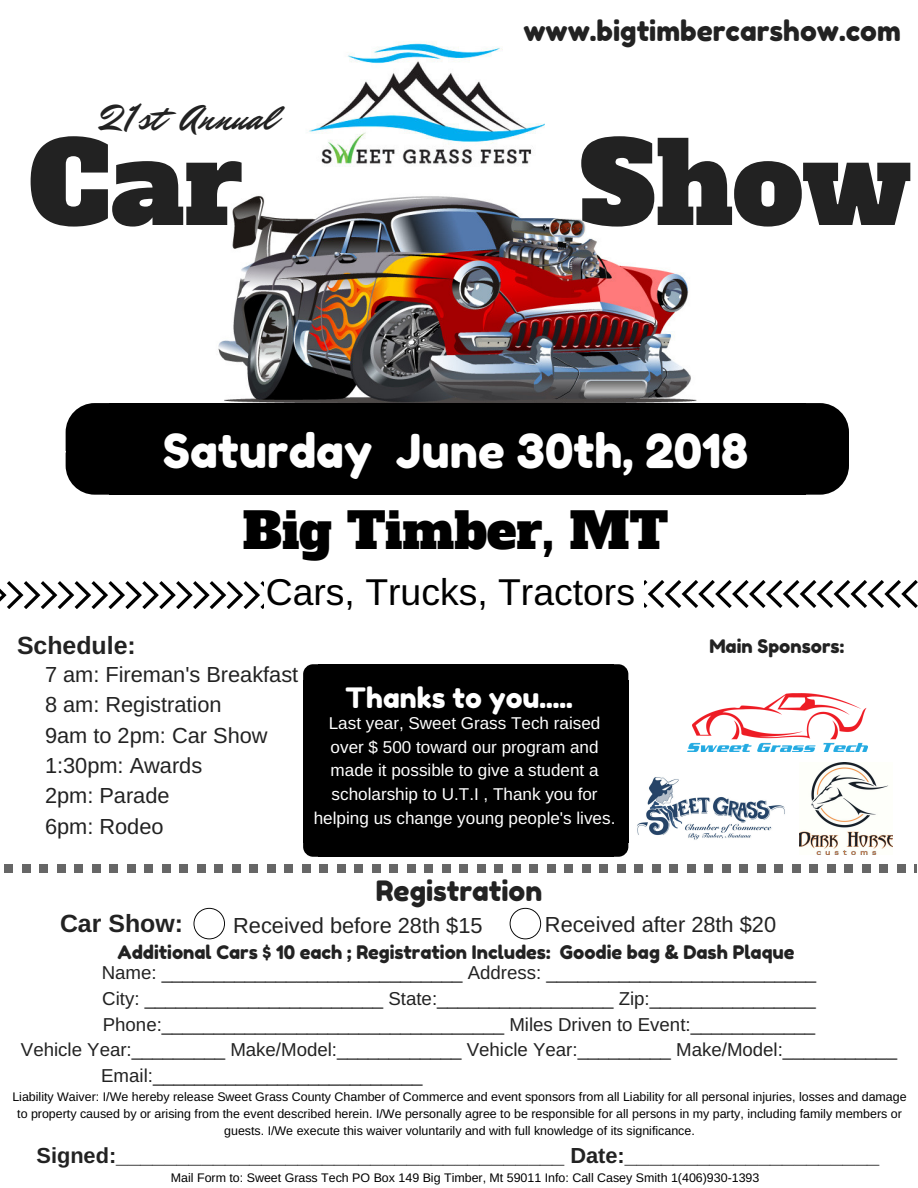
<style>
.page{position:relative;width:918px;height:1188px;background:#fff}
.page>*{position:absolute;margin:0;border:0;box-sizing:border-box;transform-origin:0 0}
.t1{font:112.05px "Alfa Slab One";color:#222}
.t2{font:49.8px "Alfa Slab One";color:#000}
.t3{font:46.65px "Fredoka One";color:#fff}
.t4{font:37.35px "Arimo";color:#000}
.t5{font:37.35px "Mr Dafoe";color:#222}
.t6{font:28.05px "Fredoka One";color:#222}
.t7{font:28.05px "Fredoka One";color:#fff}
.t8{font:700 24.9px "Arimo";color:#222}
.t9{font:21.75px/30.3px "Arimo";color:#222}
.t10{font:700 21.75px "Arimo";color:#222}
.t11{font:18.75px "Arimo";color:#222}
.t12{font:18.75px "Fredoka One";color:#222}
.t13{font:17.1px/23.7px "Arimo";color:#fff;text-align:center}
.t14{font:12.45px/16.8px "Arimo";color:#000;text-align:center}
</style>
<div class="page">
<img style="left:687px;top:693px;width:180px;height:59px">
<img style="left:637px;top:777px;width:148px;height:63px">
<img style="left:218px;top:166px;width:479px;height:237px">
<img style="left:309px;top:42px;width:235px;height:122px">
<hr style="left:109px;top:450px;width:697px;height:4px;background:#000">
<div style="left:109px;top:403px;width:697px;height:48px;background:#000"></div>
<div style="left:109px;top:452px;width:697px;height:43px;background:#000"></div>
<svg style="left:66px;top:403px;width:43px;height:92px;background:#171717"></svg>
<svg style="left:806px;top:403px;width:43px;height:92px;background:#181818"></svg>
<div style="left:337px;top:864px;width:9px;height:9px;background:#666"></div>
<div style="left:319px;top:864px;width:9px;height:9px;background:#666"></div>
<div style="left:302px;top:864px;width:9px;height:9px;background:#666"></div>
<div style="left:267px;top:864px;width:9px;height:9px;background:#666"></div>
<div style="left:249px;top:864px;width:9px;height:9px;background:#666"></div>
<div style="left:284px;top:864px;width:9px;height:9px;background:#666"></div>
<div style="left:232px;top:864px;width:9px;height:9px;background:#666"></div>
<div style="left:39px;top:864px;width:9px;height:9px;background:#666"></div>
<div style="left:57px;top:864px;width:8px;height:9px;background:#666"></div>
<div style="left:74px;top:864px;width:9px;height:9px;background:#666"></div>
<div style="left:22px;top:864px;width:8px;height:9px;background:#666"></div>
<div style="left:4px;top:864px;width:9px;height:9px;background:#666"></div>
<div style="left:109px;top:864px;width:9px;height:9px;background:#666"></div>
<div style="left:162px;top:864px;width:9px;height:9px;background:#666"></div>
<div style="left:179px;top:864px;width:9px;height:9px;background:#666"></div>
<div style="left:197px;top:864px;width:9px;height:9px;background:#666"></div>
<div style="left:127px;top:864px;width:9px;height:9px;background:#666"></div>
<div style="left:214px;top:864px;width:9px;height:9px;background:#666"></div>
<div style="left:144px;top:864px;width:9px;height:9px;background:#666"></div>
<div style="left:92px;top:864px;width:8px;height:9px;background:#666"></div>
<div style="left:687px;top:864px;width:9px;height:9px;background:#666"></div>
<div style="left:669px;top:864px;width:9px;height:9px;background:#666"></div>
<div style="left:652px;top:864px;width:9px;height:9px;background:#666"></div>
<div style="left:617px;top:864px;width:9px;height:9px;background:#666"></div>
<div style="left:599px;top:864px;width:9px;height:9px;background:#666"></div>
<div style="left:634px;top:864px;width:9px;height:9px;background:#666"></div>
<div style="left:582px;top:864px;width:9px;height:9px;background:#666"></div>
<div style="left:389px;top:864px;width:9px;height:9px;background:#666"></div>
<div style="left:407px;top:864px;width:9px;height:9px;background:#666"></div>
<div style="left:424px;top:864px;width:9px;height:9px;background:#666"></div>
<div style="left:372px;top:864px;width:9px;height:9px;background:#666"></div>
<div style="left:354px;top:864px;width:9px;height:9px;background:#666"></div>
<div style="left:459px;top:864px;width:9px;height:9px;background:#666"></div>
<div style="left:512px;top:864px;width:9px;height:9px;background:#666"></div>
<div style="left:529px;top:864px;width:9px;height:9px;background:#666"></div>
<div style="left:547px;top:864px;width:9px;height:9px;background:#666"></div>
<div style="left:477px;top:864px;width:9px;height:9px;background:#666"></div>
<div style="left:564px;top:864px;width:9px;height:9px;background:#666"></div>
<div style="left:494px;top:864px;width:9px;height:9px;background:#666"></div>
<div style="left:442px;top:864px;width:9px;height:9px;background:#666"></div>
<div style="left:739px;top:864px;width:9px;height:9px;background:#666"></div>
<div style="left:757px;top:864px;width:9px;height:9px;background:#666"></div>
<div style="left:774px;top:864px;width:9px;height:9px;background:#666"></div>
<div style="left:722px;top:864px;width:9px;height:9px;background:#666"></div>
<div style="left:704px;top:864px;width:9px;height:9px;background:#666"></div>
<div style="left:809px;top:864px;width:9px;height:9px;background:#666"></div>
<div style="left:862px;top:864px;width:9px;height:9px;background:#666"></div>
<div style="left:879px;top:864px;width:9px;height:9px;background:#666"></div>
<div style="left:897px;top:864px;width:9px;height:9px;background:#666"></div>
<div style="left:827px;top:864px;width:9px;height:9px;background:#666"></div>
<svg style="left:914px;top:864px;width:2px;height:9px"></svg>
<div style="left:844px;top:864px;width:9px;height:9px;background:#666"></div>
<div style="left:792px;top:864px;width:9px;height:9px;background:#666"></div>
<svg style="left:194px;top:908px;width:31px;height:31px"></svg>
<svg style="left:510px;top:908px;width:31px;height:31px"></svg>
<img style="left:800px;top:763px;width:92px;height:92px">
<svg style="left:613px;top:664px;width:15px;height:16px"></svg>
<div style="left:613px;top:680px;width:15px;height:163px;background:#000"></div>
<div style="left:318px;top:680px;width:295px;height:163px;background:#000"></div>
<div style="left:318px;top:664px;width:295px;height:17px;background:#000"></div>
<svg style="left:303px;top:664px;width:15px;height:16px"></svg>
<div style="left:303px;top:680px;width:16px;height:163px;background:#000"></div>
<div style="left:318px;top:842px;width:295px;height:15px;background:#000"></div>
<svg style="left:303px;top:843px;width:15px;height:14px"></svg>
<svg style="left:613px;top:843px;width:15px;height:14px"></svg>
<svg style="left:0;top:581px;width:263px;height:28px"></svg>
<svg style="left:645px;top:580px;width:273px;height:28px"></svg>
<h3 class="t6" style="left:523px;top:13px;width:379px">www.bigtimbercarshow.com</h3>
<h3 class="t5" style="left:99px;top:93px;width:177px">21st Annual</h3>
<h1 class="t1" style="left:29px;top:109px;width:216px">Car</h1>
<h1 class="t1" style="left:579px;top:109px;width:334px">Show</h1>
<h3 class="t3" style="left:163px;top:423px;width:587px">Saturday June 30th, 2018</h3>
<h2 class="t2" style="left:242px;top:497px;width:427px">Big Timber, MT</h2>
<h3 class="t4" style="left:266px;top:571px;width:371px">Cars, Trucks, Tractors</h3>
<h3 class="t8" style="left:17px;top:631px;width:120px">Schedule:</h3>
<h3 class="t12" style="left:709px;top:634px;width:136px">Main Sponsors:</h3>
<h3 class="t9" style="left:45px;top:659px;width:255px">7 am: Fireman's Breakfast<br>8 am: Registration<br>9am to 2pm: Car Show<br>1:30pm: Awards<br>2pm: Parade<br>6pm: Rodeo</h3>
<h3 class="t7" style="left:346px;top:680px;width:229px">Thanks to you.....</h3>
<h3 class="t13" style="left:314px;top:711px;width:303px">Last year, Sweet Grass Tech raised over $ 500 toward our program and made it possible to give a student a scholarship to U.T.I , Thank you for helping us change young people's lives.</h3>
<h3 class="t6" style="left:376px;top:874px;width:168px">Registration</h3>
<h3 class="t8" style="left:60px;top:909px;width:125px">Car Show:</h3>
<h3 class="t9" style="left:233px;top:910px;width:251px">Received before 28th $15</h3>
<h3 class="t9" style="left:545px;top:909px;width:233px">Received after 28th $20</h3>
<h3 class="t12" style="left:118px;top:940px;width:679px">Additional Cars $ 10 each ; Registration Includes: Goodie bag &amp; Dash Plaque</h3>
<h3 class="t11" style="left:102px;top:962px;width:716px">Name: _____________________________ Address: __________________________</h3>
<h3 class="t11" style="left:102px;top:988px;width:715px">City: _______________________ State:_________________ Zip:________________</h3>
<h3 class="t11" style="left:103px;top:1014px;width:714px">Phone:_________________________________ Miles Driven to Event:____________</h3>
<h3 class="t11" style="left:21px;top:1039px;width:878px">Vehicle Year:_________ Make/Model:____________ Vehicle Year:_________ Make/Model:___________</h3>
<h3 class="t11" style="left:101px;top:1065px;width:323px">Email:__________________________</h3>
<p class="t14" style="left:12px;top:1089px;width:896px">Liability Waiver: I/We hereby release Sweet Grass County Chamber of Commerce and event sponsors from all Liability for all personal injuries, losses and damage to property caused by or arising from the event described herein. I/We personally agree to be responsible for all persons in my party, including family members or guests. I/We execute this waiver voluntarily and with full knowledge of its significance.</p>
<h3 class="t10" style="left:37px;top:1144px;width:844px">Signed:_____________________________________ Date:_____________________</h3>
<p class="t14" style="left:171px;top:1170px;width:590px">Mail Form to: Sweet Grass Tech PO Box 149 Big Timber, Mt 59011 Info: Call Casey Smith 1(406)930-1393</p>
</div>
